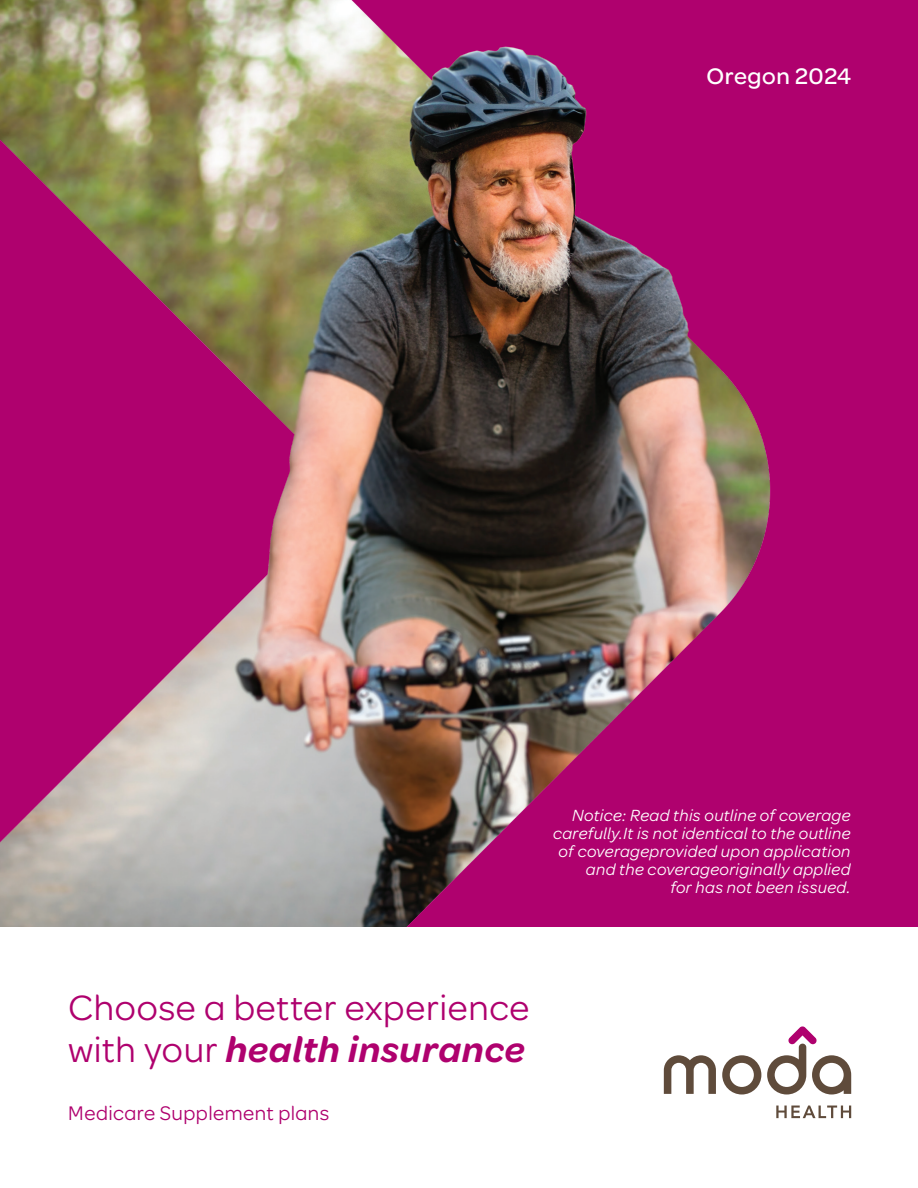
<style>
.page{position:relative;width:918px;height:1188px;background:#fff}
.page>*{position:absolute;margin:0;border:0;box-sizing:border-box;transform-origin:0 0}
.t1{font:37.5px/42px "Omnes Moda";letter-spacing:.02em;color:#af016e}
.t2{font:500 24px "Omnes Moda";letter-spacing:.025em;color:#fff}
.t3{font:21px "Omnes Moda";letter-spacing:.02em;color:#af016e}
.t4{font:italic 17.25px/18px "Omnes Moda";letter-spacing:.02em;color:#fff;text-align:right}
.s1{font-weight:600;font-style:italic}
</style>
<div class="page">
<img style="left:0;top:0;width:918px;height:927px">
<svg style="left:722px;top:1055px;width:39px;height:40px"></svg>
<svg style="left:664px;top:1055px;width:52px;height:39px"></svg>
<svg style="left:776px;top:1106px;width:75px;height:12px"></svg>
<svg style="left:767px;top:1026px;width:84px;height:69px"></svg>
<h2 class="t2" style="left:706px;top:60px;width:146px">Oregon 2024</h2>
<p class="t4" style="left:553px;top:805px;width:299px">Notice: Read this outline of coverage carefully.It is not identical to the outline of coverageprovided upon application and the coverageoriginally applied<br>for has not been issued.</p>
<h1 class="t1" style="left:68px;top:984px;width:463px">Choose a better experience with your <span class="s1">health insurance</span></h1>
<p class="t3" style="left:68px;top:1099px;width:263px">Medicare Supplement plans</p>
</div>
